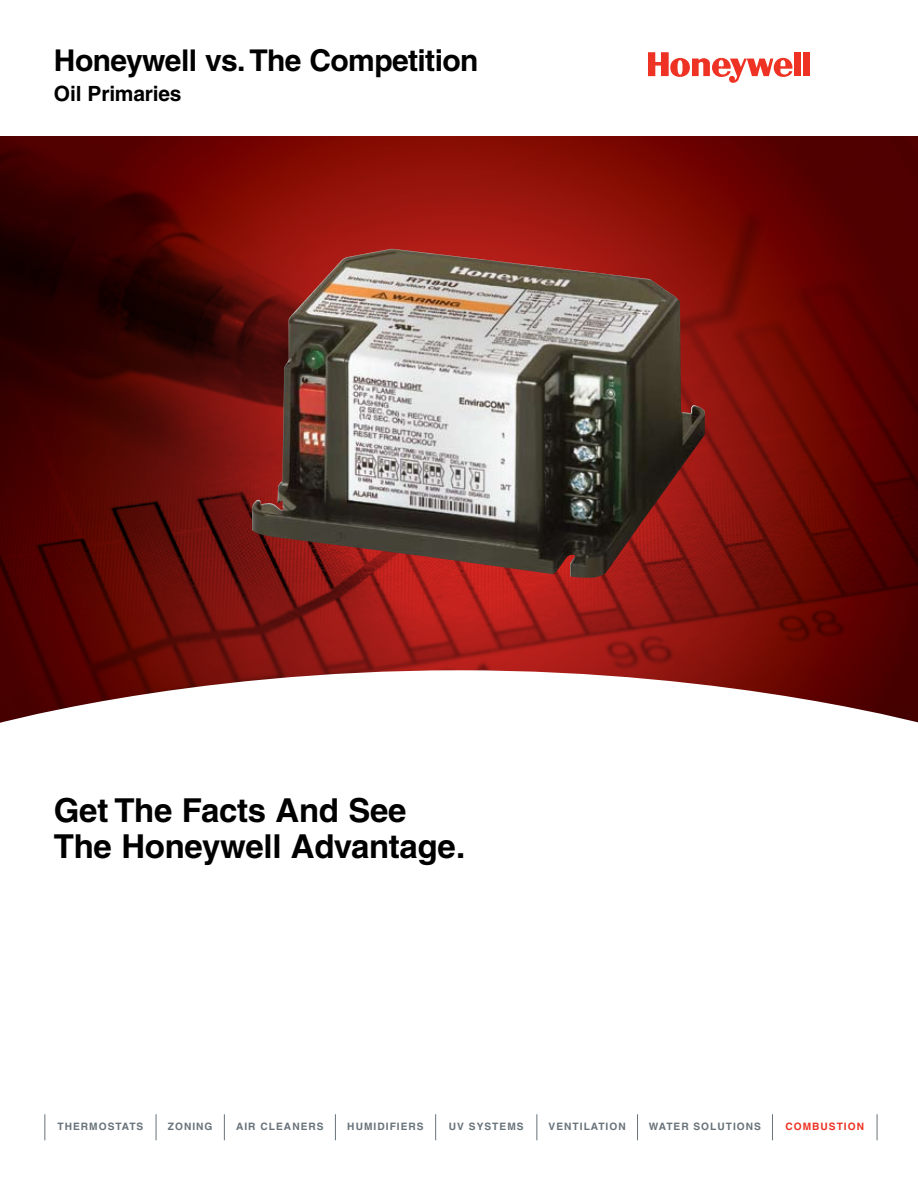
<style>
.page{position:relative;width:918px;height:1188px;background:#fff}
.page>*{position:absolute;margin:0;border:0;box-sizing:border-box;transform-origin:0 0}
.t1{font:700 33px/36px "Helvetica";letter-spacing:-.01em;color:#000}
.t2{font:700 30px "Helvetica";letter-spacing:-.02em;color:#000}
.t3{font:700 21px "Helvetica";letter-spacing:-.01em;color:#000}
.t4{font:700 10.2px "Helvetica";letter-spacing:.1em;color:#68737a}
.t5{font:700 10.2px "Helvetica";letter-spacing:.1em;color:#ee3224}
</style>
<div class="page">
<img style="left:0;top:136px;width:918px;height:534px">
<svg style="left:0;top:670px;width:918px;height:53px"></svg>
<div style="left:794px;top:52px;width:7px;height:24px;background:#ee3224"></div>
<div style="left:803px;top:52px;width:7px;height:24px;background:#ee3224"></div>
<svg style="left:648px;top:52px;width:145px;height:31px"></svg>
<svg style="left:44px;top:1114px;width:1px;height:26px"></svg>
<svg style="left:156px;top:1114px;width:1px;height:26px"></svg>
<svg style="left:224px;top:1114px;width:1px;height:26px"></svg>
<svg style="left:335px;top:1114px;width:1px;height:26px"></svg>
<svg style="left:435px;top:1114px;width:1px;height:26px"></svg>
<svg style="left:536px;top:1114px;width:1px;height:26px"></svg>
<svg style="left:637px;top:1114px;width:1px;height:26px"></svg>
<svg style="left:877px;top:1114px;width:1px;height:26px"></svg>
<svg style="left:772px;top:1114px;width:1px;height:26px"></svg>
<img style="left:252px;top:249px;width:453px;height:329px">
<h2 class="t2" style="left:54px;top:42px;width:426px">Honeywell vs. The Competition</h2>
<h3 class="t3" style="left:54px;top:80px;width:129px">Oil Primaries</h3>
<h1 class="t1" style="left:54px;top:791px;width:413px">Get The Facts And See<br>The Honeywell Advantage.</h1>
<p class="t4" style="left:57px;top:1120px;width:87px">THERMOSTATS</p>
<p class="t4" style="left:168px;top:1120px;width:46px">ZONING</p>
<p class="t4" style="left:236px;top:1120px;width:89px">AIR CLEANERS</p>
<p class="t4" style="left:347px;top:1120px;width:78px">HUMIDIFIERS</p>
<p class="t4" style="left:449px;top:1120px;width:76px">UV SYSTEMS</p>
<p class="t4" style="left:549px;top:1120px;width:79px">VENTILATION</p>
<p class="t4" style="left:649px;top:1120px;width:114px">WATER SOLUTIONS</p>
<p class="t5" style="left:785px;top:1120px;width:80px">COMBUSTION</p>
</div>
